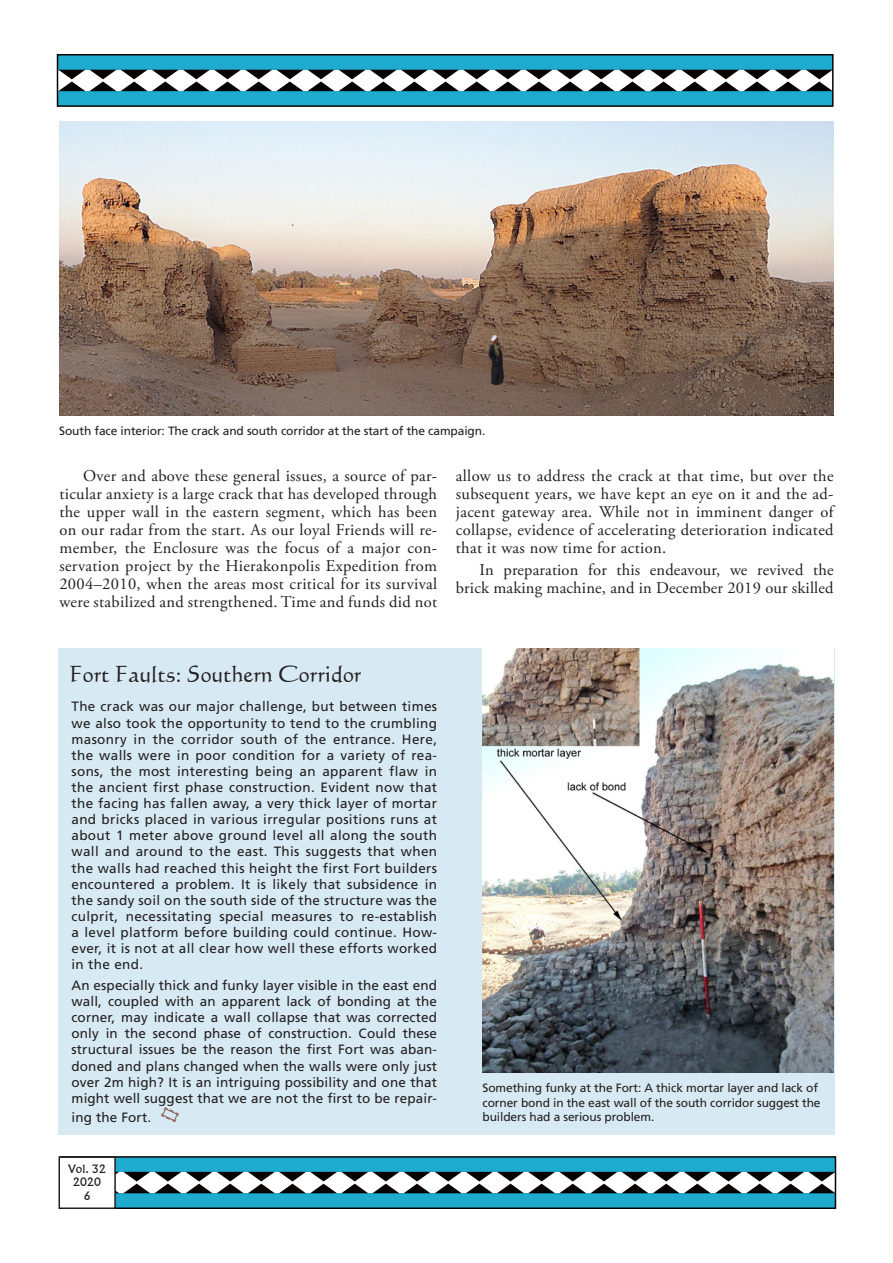
<style>
.page{position:relative;width:893px;height:1263px;background:#fff}
.page>*{position:absolute;margin:0;border:0;box-sizing:border-box;transform-origin:0 0}
.t1{font:22.5px "Calligraphic 421 BT Roman B";color:#231f20}
.t2{font:16.5px/18px "Adobe Garamond Pro";letter-spacing:.015em;color:#231f20;text-align:justify}
.t3{font:13.5px/16px "Frutiger";letter-spacing:.01em;color:#231f20;text-align:justify}
.t4{font:12px/14.4px "Frutiger";letter-spacing:-.01em;color:#231f20}
.t5{font:11.25px/13.5px "Flareserif 821 BT";color:#231f20;text-align:center}
.s1{font-family:"Hieroglyph F";font-size:19.5px;color:#763124}
</style>
<div class="page">
<div style="left:60px;top:1157px;width:775px;height:15px;background:#1fabce"></div>
<div style="left:60px;top:1193px;width:775px;height:15px;background:#1fabce"></div>
<svg style="left:116px;top:1172px;width:717px;height:21px"></svg>
<div style="left:59px;top:1156px;width:777px;height:53px;border:2px solid #080302"></div>
<div style="left:59px;top:1157px;width:56px;height:51px;background:#fff"></div>
<div style="left:59px;top:1156px;width:57px;height:53px;border:2px solid #231f20"></div>
<div style="left:58px;top:55px;width:775px;height:15px;background:#1fabce"></div>
<div style="left:58px;top:91px;width:775px;height:15px;background:#1fabce"></div>
<svg style="left:60px;top:70px;width:771px;height:21px"></svg>
<div style="left:57px;top:54px;width:777px;height:53px;border:2px solid #080302"></div>
<img style="left:59px;top:121px;width:775px;height:294px">
<div style="left:59px;top:648px;width:776px;height:486px;background:#d7eaf3"></div>
<img style="left:483px;top:649px;width:351px;height:423px">
<p class="t4" style="left:59px;top:424px;width:428px">South face interior: The crack and south corridor at the start of the campaign.</p>
<p class="t2" style="left:59px;top:467px;width:379px;text-indent:24px">Over and above these general issues, a source of par&shy;ticular anxiety is a large crack that has developed through the upper wall in the eastern segment, which has been on our radar from the start. As our loyal Friends will re&shy;member, the Enclosure was the focus of a major con&shy;servation project by the Hierakonpolis Expedition from 2004–2010, when the areas most critical for its survival were stabilized and strengthened. Time and funds did not</p>
<p class="t2" style="left:456px;top:467px;width:379px">allow us to address the crack at that time, but over the subsequent years, we have kept an eye on it and the ad&shy;jacent gateway area. While not in imminent danger of collapse, evidence of accelerating deterioration indicated that it was now time for action.</p>
<p class="t2" style="left:456px;top:562px;width:379px;text-align:right">In preparation for this endeavour, we revived the brick making machine, and in December 2019 our skilled</p>
<h1 class="t1" style="left:69px;top:659px;width:294px">Fort Faults: Southern Corridor</h1>
<p class="t3" style="left:72px;top:698px;width:367px">The crack was our major challenge, but between times we also took the opportunity to tend to the crumbling masonry in the corridor south of the entrance. Here, the walls were in poor condition for a variety of rea&shy;sons, the most interesting being an apparent flaw in the ancient first phase construction. Evident now that the facing has fallen away, a very thick layer of mortar and bricks placed in various irregular positions runs at about 1 meter above ground level all along the south wall and around to the east. This suggests that when the walls had reached this height the first Fort builders encountered a problem. It is likely that subsidence in the sandy soil on the south side of the structure was the culprit, necessitating special measures to re-establish a level platform before building could continue. How&shy;ever, it is not at all clear how well these efforts worked in the end.</p>
<p class="t3" style="left:72px;top:977px;width:367px">An especially thick and funky layer visible in the east end wall, coupled with an apparent lack of bonding at the corner, may indicate a wall collapse that was corrected only in the second phase of construction. Could these structural issues be the reason the first Fort was aban&shy;doned and plans changed when the walls were only just over 2m high? It is an intriguing possibility and one that might well suggest that we are not the first to be repair-</p>
<p class="t3" style="left:72px;top:1109px;width:111px">ing the Fort. <span class="s1">!</span></p>
<p class="t5" style="left:68px;top:1162px;width:39px">Vol. 32<br>2020<br>6</p>
<p class="t4" style="left:483px;top:1081px;width:340px">Something funky at the Fort: A thick mortar layer and lack of corner bond in the east wall of the south corridor suggest the builders had a serious problem.</p>
</div>
